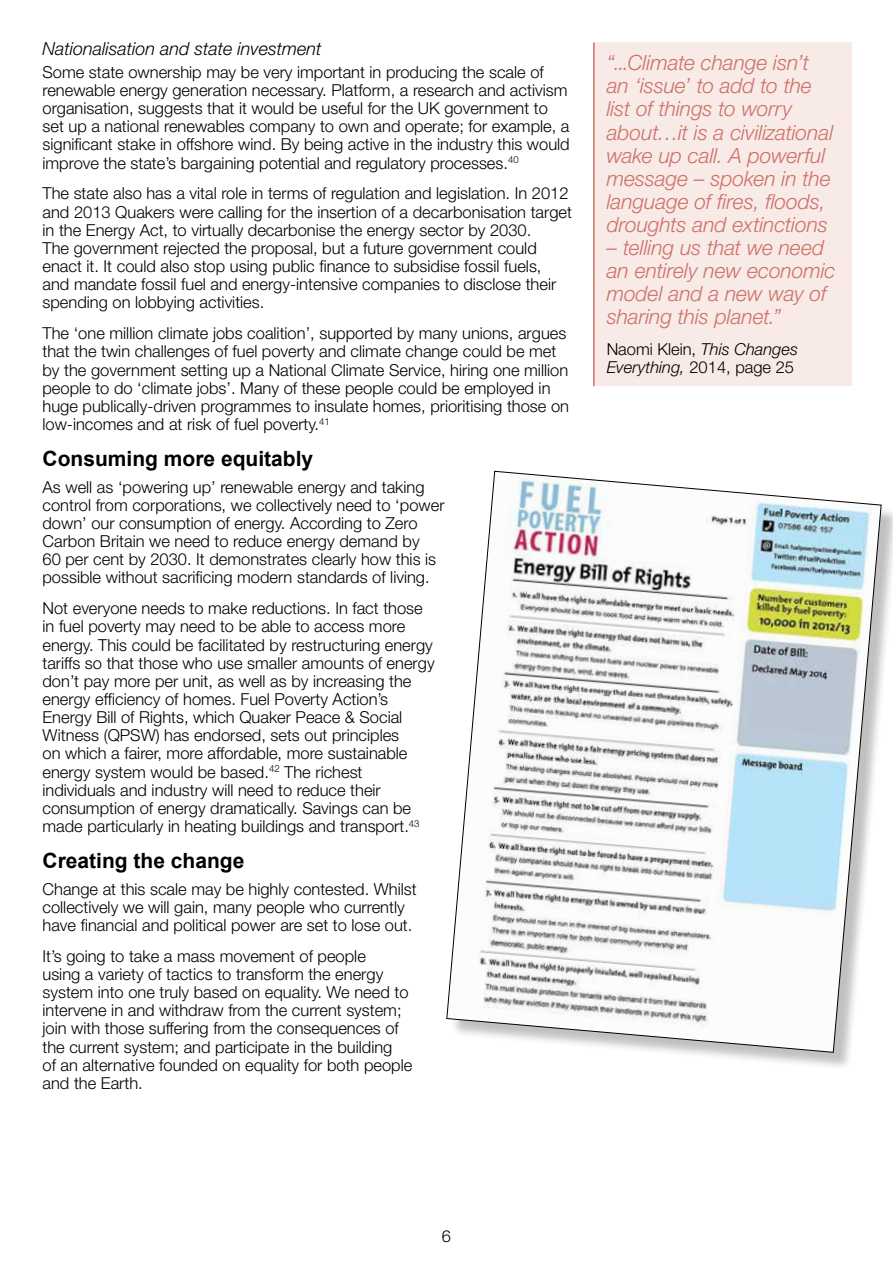
<style>
.page{position:relative;width:893px;height:1263px;background:#fff}
.page>*{position:absolute;margin:0;border:0;box-sizing:border-box;transform-origin:0 0}
.t1{font:italic 300 21px/23.1px "Helvetica Neue LT Std";letter-spacing:-.005em;color:#ce7067}
.t2{font:700 21px "Arial";color:#000}
.t3{font:italic 300 18px "Helvetica Neue LT Std";color:#000}
.t4{font:300 16.5px/18.1px "Helvetica Neue";color:#000}
.t5{font:italic 300 16.5px "Helvetica Neue LT Std";color:#000}
.s1{font-family:"Helvetica Neue LT Std";font-style:italic}
.s2{font-family:"Helvetica Neue";font-style:normal}
</style>
<div class="page">
<div style="left:594px;top:43px;width:257px;height:343px;background:#f7eae7"></div>
<hr style="left:593px;top:43px;width:2px;height:343px;background:#ce7067">
<div style="left:449px;top:474px;width:444px;height:597px;background:#000;opacity:.25"></div>
<svg style="left:446px;top:471px;width:436px;height:582px"></svg>
<p class="t3" style="left:43px;top:38px;width:281px">Nationalisation and state investment</p>
<p class="t4" style="left:43px;top:62px;width:529px">Some state ownership may be very important in producing the scale of renewable energy generation necessary. Platform, a research and activism organisation, suggests that it would be useful for the UK government to set up a national renewables company to own and operate; for example, a significant stake in offshore wind. By being active in the industry this would improve the state’s bargaining potential and regulatory processes.<sup>40</sup></p>
<p class="t4" style="left:43px;top:184px;width:531px">The state also has a vital role in terms of regulation and legislation. In 2012 and 2013 Quakers were calling for the insertion of a decarbonisation target in the Energy Act, to virtually decarbonise the energy sector by 2030.<br>The government rejected the proposal, but a future government could enact it. It could also stop using public finance to subsidise fossil fuels, and mandate fossil fuel and energy-intensive companies to disclose their spending on lobbying activities.</p>
<p class="t4" style="left:43px;top:324px;width:528px">The ‘one million climate jobs coalition’, supported by many unions, argues that the twin challenges of fuel poverty and climate change could be met by the government setting up a National Climate Service, hiring one million people to do ‘climate jobs’. Many of these people could be employed in huge publically-driven programmes to insulate homes, prioritising those on low-incomes and at risk of fuel poverty.<sup>41</sup></p>
<p class="t2" style="left:43px;top:444px;width:272px">Consuming more equitably</p>
<p class="t4" style="left:43px;top:477px;width:403px">As well as ‘powering up’ renewable energy and taking control from corporations, we collectively need to ‘power down’ our consumption of energy. According to Zero Carbon Britain we need to reduce energy demand by<br>60 per cent by 2030. It demonstrates clearly how this is possible without sacrificing modern standards of living.</p>
<p class="t4" style="left:43px;top:599px;width:394px">Not everyone needs to make reductions. In fact those in fuel poverty may need to be able to access more energy. This could be facilitated by restructuring energy tariffs so that those who use smaller amounts of energy don’t pay more per unit, as well as by increasing the energy efficiency of homes. Fuel Poverty Action’s Energy Bill of Rights, which Quaker Peace &amp; Social Witness (QPSW) has endorsed, sets out principles<br>on which a fairer, more affordable, more sustainable energy system would be based.<sup>42</sup> The richest individuals and industry will need to reduce their consumption of energy dramatically. Savings can be made particularly in heating buildings and transport.<sup>43</sup></p>
<p class="t2" style="left:43px;top:846px;width:203px">Creating the change</p>
<p class="t4" style="left:43px;top:879px;width:376px">Change at this scale may be highly contested. Whilst collectively we will gain, many people who currently have financial and political power are set to lose out.</p>
<p class="t4" style="left:43px;top:946px;width:371px">It’s going to take a mass movement of people<br>using a variety of tactics to transform the energy system into one truly based on equality. We need to intervene in and withdraw from the current system; join with those suffering from the consequences of the current system; and participate in the building<br>of an alternative founded on equality for both people and the Earth.</p>
<p class="t1" style="left:607px;top:51px;width:228px">“...Climate change isn’t an ‘issue’ to add to the list of things to worry about…it is a civilizational wake up call. A powerful message – spoken in the language of fires, floods, droughts and extinctions</p>
<p class="t1" style="left:607px;top:236px;width:230px">– telling us that we need an entirely new economic model and a new way of sharing this planet.”</p>
<p class="t4" style="left:607px;top:340px;width:193px">Naomi Klein, <span class="s1">This Changes</span></p>
<p class="t5" style="left:607px;top:358px;width:189px">Everything, <span class="s2">2014, page 25</span></p>
<p class="t4" style="left:442px;top:1227px;width:11px">6</p>
</div>
